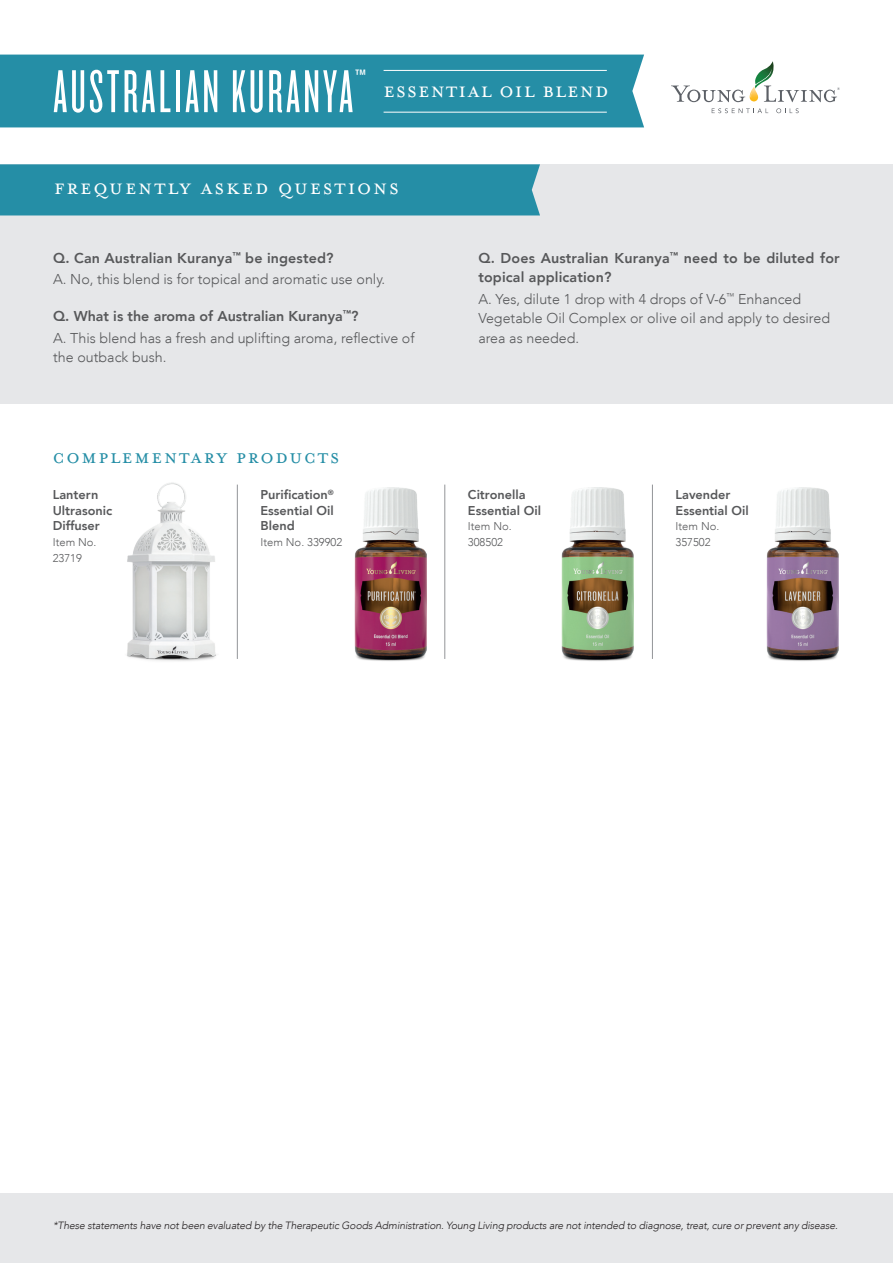
<style>
.page{position:relative;width:893px;height:1263px;background:#fff}
.page>*{position:absolute;margin:0;border:0;box-sizing:border-box;transform-origin:0 0}
.ProductName_Header{font:63px "Knockout 26 Junior Flywght";letter-spacing:.05em;color:#fff}
.BodyText_Header{font:24px "Mrs Eaves All Small Caps";letter-spacing:.07em;color:#fff}
.BodyText_Header-2{font:24px "Mrs Eaves All Small Caps";letter-spacing:.05em;color:#fff}
.BodyText_Header-3{font:22.5px "Mrs Eaves All Small Caps";letter-spacing:.08em;color:#258ea6}
.BodyText{font:300 14.25px/19.5px "Avenir LT";color:#57585a}
.BodyText-2{font:800 14.25px/19.5px "Avenir LT";letter-spacing:.01em;color:#57585a}
.BodyText-3{font:800 12.75px/15.8px "Avenir LT";color:#57585a}
.BodyText-4{font:300 11.25px/15.8px "Avenir LT";color:#57585a}
.t1{font:italic 300 10.5px "Avenir LT";letter-spacing:-.015em;color:#231f20}
</style>
<div class="page">
<div style="left:0;top:1193px;width:893px;height:70px;background:#e6e7e9"></div>
<svg style="left:712px;top:108px;width:56px;height:5px"></svg>
<svg style="left:776px;top:108px;width:23px;height:5px"></svg>
<svg style="left:671px;top:61px;width:169px;height:41px"></svg>
<div style="left:0;top:164px;width:893px;height:240px;background:#e6e7e9"></div>
<div style="left:0;top:164px;width:540px;height:51px;background:#258ea6"></div>
<hr style="left:445px;top:485px;width:1px;height:174px;background:#939598">
<hr style="left:652px;top:485px;width:1px;height:174px;background:#939598">
<img style="left:354px;top:488px;width:72px;height:173px">
<img style="left:562px;top:488px;width:72px;height:173px">
<div style="left:0;top:55px;width:644px;height:72px;background:#258ea6"></div>
<hr style="left:384px;top:112px;width:223px;height:1px;background:#fff">
<hr style="left:384px;top:70px;width:223px;height:1px;background:#fff">
<img style="left:766px;top:488px;width:72px;height:173px">
<img style="left:127px;top:482px;width:111px;height:179px">
<p class="ProductName_Header" style="left:53px;top:56px;width:314px">AUSTRALIAN KURANYA<sup>™</sup></p>
<p class="BodyText_Header-2" style="left:384px;top:81px;width:226px">ESSenTIAL OIL BLEND</p>
<p class="BodyText_Header" style="left:54px;top:178px;width:346px">FREQUENTLY ASKED QUESTIONS</p>
<p class="BodyText-2" style="left:53px;top:248px;width:282px">Q. Can Australian Kuranya<sup>™</sup> be ingested?</p>
<p class="BodyText" style="left:53px;top:270px;width:334px">A. No, this blend is for topical and aromatic use only.</p>
<p class="BodyText-2" style="left:53px;top:306px;width:307px">Q. What is the aroma of Australian Kuranya<sup>™</sup>?</p>
<p class="BodyText" style="left:53px;top:328px;width:363px">A. This blend has a fresh and uplifting aroma, reflective of the outback bush.</p>
<p class="BodyText_Header-3" style="left:53px;top:448px;width:288px">COMPLEMENTARY PRODUCTS</p>
<p class="BodyText-3" style="left:53px;top:487px;width:61px">Lantern<br>Ultrasonic<br>Diffuser</p>
<p class="BodyText-4" style="left:53px;top:534px;width:45px">Item No.<br>23719</p>
<p class="BodyText-3" style="left:260px;top:487px;width:75px">Purification<sup>®</sup></p>
<p class="BodyText-3" style="left:260px;top:502px;width:75px">Essential Oil</p>
<p class="BodyText-3" style="left:260px;top:518px;width:36px">Blend</p>
<p class="BodyText-4" style="left:260px;top:534px;width:83px">Item No. 339902</p>
<p class="BodyText-2" style="left:478px;top:248px;width:363px">Q. Does Australian Kuranya<sup>™</sup> need to be diluted for topical application?</p>
<p class="BodyText" style="left:478px;top:289px;width:353px">A. Yes, dilute 1 drop with 4 drops of V-6<sup>™</sup> Enhanced<br>Vegetable Oil Complex or olive oil and apply to desired area as needed.</p>
<p class="BodyText-3" style="left:468px;top:487px;width:75px">Citronella<br>Essential Oil</p>
<p class="BodyText-4" style="left:468px;top:519px;width:45px">Item No.<br>308502</p>
<p class="BodyText-3" style="left:676px;top:487px;width:75px">Lavender<br>Essential Oil</p>
<p class="BodyText-4" style="left:676px;top:519px;width:45px">Item No.<br>357502</p>
<p class="t1" style="left:53px;top:1219px;width:786px">*These statements have not been evaluated by the Therapeutic Goods Administration. Young Living products are not intended to diagnose, treat, cure or prevent any disease.</p>
</div>
